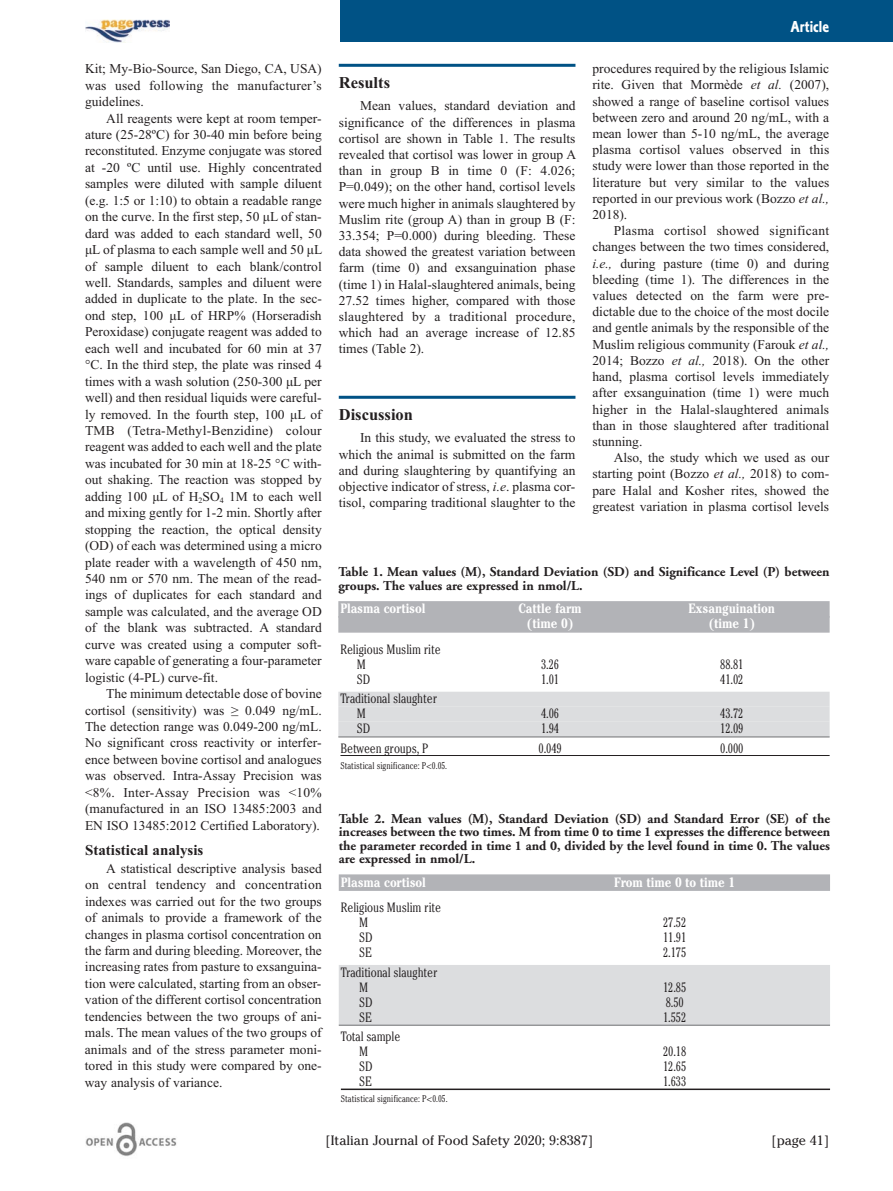
<style>
.page{position:relative;width:893px;height:1191px;background:#fff}
.page>*{position:absolute;margin:0;border:0;box-sizing:border-box;transform-origin:0 0}
.t1{font:700 16.5px "Times New Roman";color:#231f20}
.t2{font:16.5px "Corinthian Bold Condensed Plain";color:#fff}
.t3{font:700 15px "Times New Roman";color:#231f20}
.t4{font:13.5px/16.5px "Times New Roman";color:#231f20;text-align:justify}
.t5{font:700 13.5px/13.5px "Adobe Garamond";color:#231f20}
.t6{font:300 condensed 13.5px/15px "Cheltenham";letter-spacing:-.01em;color:#231f20}
.t7{font:700 condensed 13.5px "Cheltenham";letter-spacing:-.01em;color:#fff}
.t8{font:13.5px "Cheltenham";color:#231f20}
.t9{font:300 condensed 9.75px "Cheltenham";color:#231f20}
.s1{font-style:italic}
</style>
<div class="page">
<hr style="left:339px;top:64px;width:236px;height:3px;background:#005285">
<hr style="left:339px;top:396px;width:236px;height:3px;background:#005285">
<div style="left:340px;top:0;width:553px;height:42px;background:#005285"></div>
<img style="left:86px;top:1123px;width:91px;height:33px">
<img style="left:85px;top:19px;width:85px;height:24px">
<div style="left:338px;top:601px;width:492px;height:16px;background:#b2b3b7"></div>
<div style="left:338px;top:616px;width:492px;height:16px;background:#b2b3b7"></div>
<div style="left:338px;top:691px;width:492px;height:15px;background:#dcdddf"></div>
<div style="left:338px;top:706px;width:492px;height:15px;background:#dcdddf"></div>
<div style="left:338px;top:721px;width:492px;height:15px;background:#dcdddf"></div>
<hr style="left:338px;top:736px;width:492px;height:1px;background:#6c6d70">
<hr style="left:340px;top:755px;width:490px;height:1px;background:#231f20">
<div style="left:339px;top:874px;width:491px;height:17px;background:#b2b3b7"></div>
<div style="left:339px;top:965px;width:491px;height:15px;background:#dcdddf"></div>
<div style="left:339px;top:980px;width:491px;height:15px;background:#dcdddf"></div>
<div style="left:339px;top:995px;width:491px;height:15px;background:#dcdddf"></div>
<div style="left:339px;top:1010px;width:491px;height:15px;background:#dcdddf"></div>
<hr style="left:339px;top:1025px;width:491px;height:1px;background:#6c6d70">
<hr style="left:341px;top:1088px;width:489px;height:2px;background:#231f20">
<p class="t2" style="left:790px;top:21px;width:40px">Article</p>
<p class="t4" style="left:85px;top:60px;width:238px">Kit; My-Bio-Source, San Diego, CA, USA) was used following the manufacturer’s guidelines.</p>
<p class="t4" style="left:85px;top:110px;width:239px;text-indent:21px">All reagents were kept at room temper&shy;ature (25-28ºC) for 30-40 min before being reconstituted. Enzyme conjugate was stored at -20 ºC until use. Highly concentrated samples were diluted with sample diluent (e.g. 1:5 or 1:10) to obtain a readable range on the curve. In the first step, 50 μL of stan&shy;dard was added to each standard well, 50 μL of plasma to each sample well and 50 μL of sample diluent to each blank/control well. Standards, samples and diluent were added in duplicate to the plate. In the sec&shy;ond step, 100 μL of HRP% (Horseradish Peroxidase) conjugate reagent was added to each well and incubated for 60 min at 37 °C. In the third step, the plate was rinsed 4 times with a wash solution (250-300 μL per well) and then residual liquids were careful&shy;ly removed. In the fourth step, 100 μL of TMB (Tetra-Methyl-Benzidine) colour reagent was added to each well and the plate was incubated for 30 min at 18-25 °C with&shy;out shaking. The reaction was stopped by adding 100 μL of H<sub>2</sub>SO<sub>4</sub> 1M to each well and mixing gently for 1-2 min. Shortly after stopping the reaction, the optical density (OD) of each was determined using a micro plate reader with a wavelength of 450 nm, 540 nm or 570 nm. The mean of the read&shy;ings of duplicates for each standard and sample was calculated, and the average OD of the blank was subtracted. A standard curve was created using a computer soft&shy;ware capable of generating a four-parameter logistic (4-PL) curve-fit.</p>
<p class="t4" style="left:85px;top:685px;width:238px;text-indent:21px">The minimum detectable dose of bovine cortisol (sensitivity) was ≥ 0.049 ng/mL.<br>The detection range was 0.049-200 ng/mL.<br>No significant cross reactivity or interfer&shy;ence between bovine cortisol and analogues was observed. Intra-Assay Precision was &lt;8%. Inter-Assay Precision was &lt;10% (manufactured in an ISO 13485:2003 and EN ISO 13485:2012 Certified Laboratory).</p>
<p class="t3" style="left:85px;top:841px;width:120px">Statistical analysis</p>
<p class="t4" style="left:85px;top:860px;width:238px;text-indent:21px">A statistical descriptive analysis based on central tendency and concentration indexes was carried out for the two groups of animals to provide a framework of the changes in plasma cortisol concentration on the farm and during bleeding. Moreover, the increasing rates from pasture to exsanguina&shy;tion were calculated, starting from an obser&shy;vation of the different cortisol concentration tendencies between the two groups of ani&shy;mals. The mean values of the two groups of animals and of the stress parameter moni&shy;tored in this study were compared by one&shy;way analysis of variance.</p>
<p class="t4" style="left:592px;top:60px;width:238px">procedures required by the religious Islamic rite. Given that Mormède <span class="s1">et al.</span> (2007), showed a range of baseline cortisol values between zero and around 20 ng/mL, with a mean lower than 5-10 ng/mL, the average plasma cortisol values observed in this study were lower than those reported in the literature but very similar to the values reported in our previous work (Bozzo <span class="s1">et al., </span>2018).</p>
<p class="t4" style="left:592px;top:222px;width:238px;text-indent:21px">Plasma cortisol showed significant changes between the two times considered, <span class="s1">i.e.,</span> during pasture (time 0) and during bleeding (time 1). The differences in the values detected on the farm were pre&shy;dictable due to the choice of the most docile and gentle animals by the responsible of the Muslim religious community (Farouk <span class="s1">et al., </span>2014; Bozzo <span class="s1">et al.,</span> 2018). On the other hand, plasma cortisol levels immediately after exsanguination (time 1) were much higher in the Halal-slaughtered animals than in those slaughtered after traditional stunning.</p>
<p class="t4" style="left:592px;top:449px;width:238px;text-indent:21px">Also, the study which we used as our starting point (Bozzo <span class="s1">et al.,</span> 2018) to com&shy;pare Halal and Kosher rites, showed the greatest variation in plasma cortisol levels</p>
<p class="t1" style="left:339px;top:73px;width:53px">Results</p>
<p class="t4" style="left:339px;top:98px;width:239px;text-indent:21px">Mean values, standard deviation and significance of the differences in plasma cortisol are shown in Table 1. The results revealed that cortisol was lower in group A than in group B in time 0 (F: 4.026; P=0.049); on the other hand, cortisol levels were much higher in animals slaughtered by Muslim rite (group A) than in group B (F:<br>33.354; P=0.000) during bleeding. These data showed the greatest variation between farm (time 0) and exsanguination phase (time 1) in Halal-slaughtered animals, being 27.52 times higher, compared with those slaughtered by a traditional procedure, which had an average increase of 12.85 times (Table 2).</p>
<p class="t1" style="left:339px;top:405px;width:76px">Discussion</p>
<p class="t4" style="left:339px;top:429px;width:238px;text-indent:21px">In this study, we evaluated the stress to which the animal is submitted on the farm and during slaughtering by quantifying an objective indicator of stress, <span class="s1">i.e</span>. plasma cor&shy;tisol, comparing traditional slaughter to the</p>
<p class="t5" style="left:338px;top:566px;width:493px">Table 1. Mean values (M), Standard Deviation (SD) and Significance Level (P) between groups. The values are expressed in nmol/L.</p>
<p class="t7" style="left:340px;top:604px;width:87px">Plasma cortisol</p>
<p class="t7" style="left:519px;top:604px;width:65px">Cattle farm</p>
<p class="t7" style="left:689px;top:604px;width:88px">Exsanguination</p>
<p class="t7" style="left:527px;top:619px;width:49px">(time 0)</p>
<p class="t7" style="left:708px;top:619px;width:49px">(time 1)</p>
<p class="t6" style="left:357px;top:643px;width:85px;text-indent:-16px">Religious Muslim rite<br>M</p>
<p class="t6" style="left:541px;top:658px;width:20px">3.26</p>
<p class="t6" style="left:720px;top:658px;width:25px">88.81</p>
<p class="t6" style="left:357px;top:673px;width:15px">SD</p>
<p class="t6" style="left:541px;top:673px;width:20px">1.01</p>
<p class="t6" style="left:720px;top:673px;width:25px">41.02</p>
<p class="t6" style="left:357px;top:692px;width:82px;text-indent:-16px">Traditional slaughter<br>M</p>
<p class="t6" style="left:541px;top:707px;width:20px">4.06</p>
<p class="t6" style="left:720px;top:707px;width:25px">43.72</p>
<p class="t6" style="left:357px;top:722px;width:15px">SD</p>
<p class="t6" style="left:541px;top:722px;width:20px">1.94</p>
<p class="t6" style="left:720px;top:722px;width:25px">12.09</p>
<p class="t6" style="left:340px;top:741px;width:89px">Between groups, P</p>
<p class="t6" style="left:539px;top:741px;width:25px">0.049</p>
<p class="t6" style="left:720px;top:741px;width:25px">0.000</p>
<p class="t9" style="left:340px;top:762px;width:108px">Statistical significance: P&lt;0.05.</p>
<p class="t5" style="left:339px;top:812px;width:493px;text-align:justify">Table 2. Mean values (M), Standard Deviation (SD) and Standard Error (SE) of the increases between the two times. M from time 0 to time 1 expresses the difference between the parameter recorded in time 1 and 0, divided by the level found in time 0. The values are expressed in nmol/L.</p>
<p class="t7" style="left:341px;top:877px;width:87px">Plasma cortisol</p>
<p class="t7" style="left:614px;top:877px;width:122px">From time 0 to time 1</p>
<p class="t6" style="left:359px;top:901px;width:84px;text-indent:-18px">Religious Muslim rite<br>M</p>
<p class="t6" style="left:663px;top:916px;width:25px">27.52</p>
<p class="t6" style="left:359px;top:931px;width:15px">SD</p>
<p class="t6" style="left:663px;top:931px;width:25px">11.91</p>
<p class="t6" style="left:359px;top:946px;width:14px">SE</p>
<p class="t6" style="left:663px;top:946px;width:25px">2.175</p>
<p class="t6" style="left:359px;top:965px;width:80px;text-indent:-18px">Traditional slaughter<br>M</p>
<p class="t6" style="left:663px;top:980px;width:25px">12.85</p>
<p class="t6" style="left:359px;top:995px;width:15px">SD</p>
<p class="t6" style="left:666px;top:995px;width:20px">8.50</p>
<p class="t6" style="left:359px;top:1010px;width:14px">SE</p>
<p class="t6" style="left:663px;top:1010px;width:25px">1.552</p>
<p class="t6" style="left:359px;top:1030px;width:43px;text-indent:-18px">Total sample<br>M</p>
<p class="t6" style="left:663px;top:1045px;width:25px">20.18</p>
<p class="t6" style="left:359px;top:1060px;width:15px">SD</p>
<p class="t6" style="left:663px;top:1060px;width:25px">12.65</p>
<p class="t6" style="left:359px;top:1075px;width:14px">SE</p>
<p class="t6" style="left:663px;top:1075px;width:25px">1.633</p>
<p class="t9" style="left:341px;top:1095px;width:108px">Statistical significance: P&lt;0.05.</p>
<p class="t8" style="left:325px;top:1132px;width:269px">[Italian Journal of Food Safety 2020; 9:8387]</p>
<p class="t8" style="left:771px;top:1132px;width:59px">[page 41]</p>
</div>
